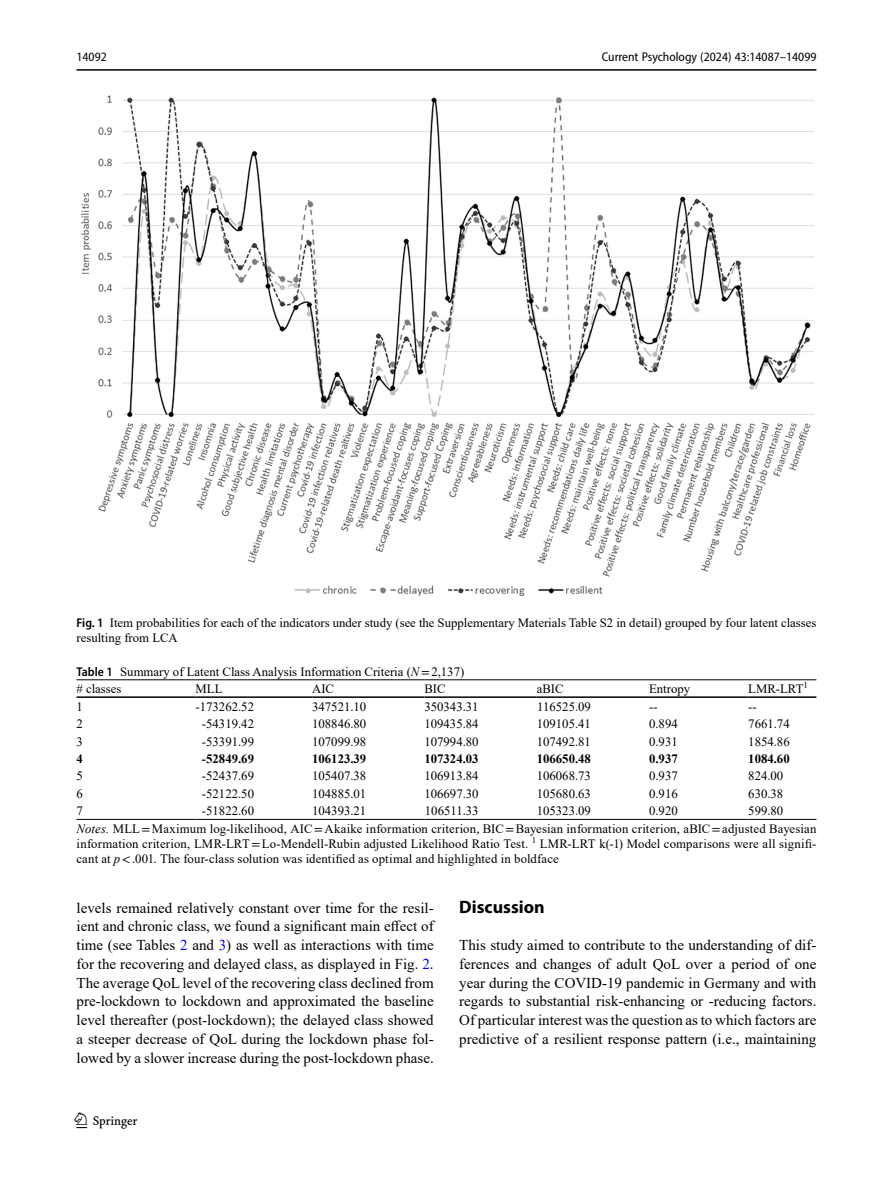
<style>
.page{position:relative;width:893px;height:1187px;background:#fff}
.page>*{position:absolute;margin:0;border:0;box-sizing:border-box;transform-origin:0 0}
.t1{font:22.5px "Springnew";color:#000}
.Head_1{font:700 18px "Myriad Pro";color:#000}
.Body_Text_Indent{font:15px/18.8px "Times New Roman";color:#000;text-align:justify}
.Body_Text{font:15px/18.8px "Times New Roman";color:#000;text-align:justify}
.Table_Footnote{font:12.75px/15px "Times New Roman";letter-spacing:.015em;color:#000;text-align:justify}
.Table_Body_Tab1_Deci{font:12.75px "Times New Roman";color:#000}
.Figure_Caption{font:12.75px/15px "Times New Roman";color:#000}
.Table_Body{font:12.75px "Times New Roman";color:#000}
.Table_Caption{font:12.75px "Times New Roman";color:#000}
.t2{font:semi-condensed 12.75px "Myriad Pro";color:#000}
.Table_Head{font:12.75px "Times New Roman";color:#000}
.Table_Body_Tab1_Deci-2{font:700 12.75px "Times New Roman";color:#000}
.Table_Body-2{font:700 12.75px "Times New Roman";color:#000}
.s1{font-family:"Myriad Pro";font-weight:600;font-stretch:semi-condensed}
.s2{font-style:italic}
.s3{font-family:"STIX"}
.s4{color:#00f}
</style>
<div class="page">
<hr style="left:77px;top:69px;width:739px;height:2px;background:#000">
<hr style="left:77px;top:696px;width:119px;height:1px;background:#000">
<hr style="left:196px;top:679px;width:116px;height:1px;background:#000">
<hr style="left:196px;top:696px;width:116px;height:1px;background:#000">
<hr style="left:312px;top:679px;width:112px;height:1px;background:#000">
<hr style="left:312px;top:696px;width:112px;height:1px;background:#000">
<hr style="left:424px;top:679px;width:113px;height:1px;background:#000">
<hr style="left:424px;top:696px;width:113px;height:1px;background:#000">
<hr style="left:537px;top:679px;width:112px;height:1px;background:#000">
<hr style="left:537px;top:696px;width:112px;height:1px;background:#000">
<hr style="left:649px;top:679px;width:99px;height:1px;background:#000">
<hr style="left:649px;top:696px;width:99px;height:1px;background:#000">
<hr style="left:748px;top:679px;width:68px;height:1px;background:#000">
<hr style="left:748px;top:696px;width:68px;height:1px;background:#000">
<hr style="left:196px;top:818px;width:116px;height:1px;background:#000">
<hr style="left:312px;top:818px;width:112px;height:1px;background:#000">
<hr style="left:424px;top:818px;width:113px;height:1px;background:#000">
<hr style="left:537px;top:818px;width:112px;height:1px;background:#000">
<hr style="left:649px;top:818px;width:99px;height:1px;background:#000">
<hr style="left:748px;top:818px;width:68px;height:1px;background:#000">
<hr style="left:77px;top:819px;width:119px;height:1px;background:#000">
<hr style="left:77px;top:679px;width:119px;height:1px;background:#000">
<img style="left:81px;top:95px;width:733px;height:501px">
<p class="t2" style="left:77px;top:49px;width:32px">14092</p>
<p class="t2" style="left:602px;top:49px;width:216px">Current Psychology (2024) 43:14087–14099</p>
<p class="Figure_Caption" style="left:77px;top:615px;width:741px"><span class="s1">Fig. 1</span> Item probabilities for each of the indicators under study (see the Supplementary Materials Table S2 in detail) grouped by four latent classes resulting from LCA</p>
<p class="Table_Caption" style="left:77px;top:662px;width:389px"><span class="s1">Table 1</span> Summary of Latent Class Analysis Information Criteria (<span class="s2">N</span><span class="s3">=</span>2,137)</p>
<p class="Table_Head" style="left:77px;top:679px;width:46px"># classes</p>
<p class="Table_Head" style="left:196px;top:679px;width:28px">MLL</p>
<p class="Table_Head" style="left:312px;top:679px;width:23px">AIC</p>
<p class="Table_Head" style="left:424px;top:679px;width:23px">BIC</p>
<p class="Table_Head" style="left:537px;top:679px;width:28px">aBIC</p>
<p class="Table_Head" style="left:649px;top:679px;width:43px">Entropy</p>
<p class="Table_Head" style="left:748px;top:679px;width:61px">LMR-LRT<sup>1</sup></p>
<p class="Table_Body" style="left:77px;top:697px;width:8px">1</p>
<p class="Table_Body_Tab1_Deci" style="left:196px;top:697px;width:60px">-173262.52</p>
<p class="Table_Body_Tab1_Deci" style="left:312px;top:697px;width:56px">347521.10</p>
<p class="Table_Body_Tab1_Deci" style="left:424px;top:697px;width:56px">350343.31</p>
<p class="Table_Body_Tab1_Deci" style="left:537px;top:697px;width:55px">116525.09</p>
<p class="Table_Body" style="left:649px;top:697px;width:10px">--</p>
<p class="Table_Body" style="left:748px;top:697px;width:10px">--</p>
<p class="Table_Body" style="left:77px;top:715px;width:8px">2</p>
<p class="Table_Body_Tab1_Deci" style="left:202px;top:715px;width:54px">-54319.42</p>
<p class="Table_Body_Tab1_Deci" style="left:312px;top:715px;width:56px">108846.80</p>
<p class="Table_Body_Tab1_Deci" style="left:424px;top:715px;width:56px">109435.84</p>
<p class="Table_Body_Tab1_Deci" style="left:537px;top:715px;width:56px">109105.41</p>
<p class="Table_Body" style="left:649px;top:715px;width:30px">0.894</p>
<p class="Table_Body" style="left:748px;top:715px;width:43px">7661.74</p>
<p class="Table_Body" style="left:77px;top:732px;width:8px">3</p>
<p class="Table_Body_Tab1_Deci" style="left:202px;top:732px;width:54px">-53391.99</p>
<p class="Table_Body_Tab1_Deci" style="left:312px;top:732px;width:56px">107099.98</p>
<p class="Table_Body_Tab1_Deci" style="left:424px;top:732px;width:56px">107994.80</p>
<p class="Table_Body_Tab1_Deci" style="left:537px;top:732px;width:56px">107492.81</p>
<p class="Table_Body" style="left:649px;top:732px;width:30px">0.931</p>
<p class="Table_Body" style="left:748px;top:732px;width:43px">1854.86</p>
<p class="Table_Body-2" style="left:77px;top:749px;width:8px">4</p>
<p class="Table_Body_Tab1_Deci-2" style="left:202px;top:749px;width:54px">-52849.69</p>
<p class="Table_Body_Tab1_Deci-2" style="left:312px;top:749px;width:56px">106123.39</p>
<p class="Table_Body_Tab1_Deci-2" style="left:424px;top:749px;width:56px">107324.03</p>
<p class="Table_Body_Tab1_Deci-2" style="left:537px;top:749px;width:56px">106650.48</p>
<p class="Table_Body-2" style="left:649px;top:749px;width:30px">0.937</p>
<p class="Table_Body-2" style="left:748px;top:749px;width:43px">1084.60</p>
<p class="Table_Body" style="left:77px;top:767px;width:8px">5</p>
<p class="Table_Body_Tab1_Deci" style="left:202px;top:767px;width:54px">-52437.69</p>
<p class="Table_Body_Tab1_Deci" style="left:312px;top:767px;width:56px">105407.38</p>
<p class="Table_Body_Tab1_Deci" style="left:424px;top:767px;width:56px">106913.84</p>
<p class="Table_Body_Tab1_Deci" style="left:537px;top:767px;width:56px">106068.73</p>
<p class="Table_Body" style="left:649px;top:767px;width:30px">0.937</p>
<p class="Table_Body" style="left:748px;top:767px;width:37px">824.00</p>
<p class="Table_Body" style="left:77px;top:784px;width:8px">6</p>
<p class="Table_Body_Tab1_Deci" style="left:202px;top:784px;width:54px">-52122.50</p>
<p class="Table_Body_Tab1_Deci" style="left:312px;top:784px;width:56px">104885.01</p>
<p class="Table_Body_Tab1_Deci" style="left:424px;top:784px;width:56px">106697.30</p>
<p class="Table_Body_Tab1_Deci" style="left:537px;top:784px;width:56px">105680.63</p>
<p class="Table_Body" style="left:649px;top:784px;width:30px">0.916</p>
<p class="Table_Body" style="left:748px;top:784px;width:37px">630.38</p>
<p class="Table_Body" style="left:77px;top:801px;width:8px">7</p>
<p class="Table_Body_Tab1_Deci" style="left:202px;top:801px;width:54px">-51822.60</p>
<p class="Table_Body_Tab1_Deci" style="left:312px;top:801px;width:56px">104393.21</p>
<p class="Table_Body_Tab1_Deci" style="left:425px;top:801px;width:55px">106511.33</p>
<p class="Table_Body_Tab1_Deci" style="left:537px;top:801px;width:56px">105323.09</p>
<p class="Table_Body" style="left:649px;top:801px;width:30px">0.920</p>
<p class="Table_Body" style="left:748px;top:801px;width:37px">599.80</p>
<p class="Table_Footnote" style="left:77px;top:820px;width:741px"><span class="s2">Notes.</span> MLL<span class="s3">=</span>Maximum log-likelihood, AIC<span class="s3">=</span>Akaike information criterion, BIC<span class="s3">=</span>Bayesian information criterion, aBIC<span class="s3">=</span>adjusted Bayesian information criterion, LMR-LRT<span class="s3">=</span>Lo-Mendell-Rubin adjusted Likelihood Ratio Test. <sup>1</sup> LMR-LRT k(-1) Model comparisons were all signifi&shy;cant at <span class="s2">p</span><span class="s3">&lt;</span>.001. The four-class solution was identified as optimal and highlighted in boldface</p>
<p class="Body_Text_Indent" style="left:77px;top:897px;width:359px">levels remained relatively constant over time for the resil&shy;ient and chronic class, we found a significant main effect of time (see Tables <span class="s4">2</span> and <span class="s4">3</span>) as well as interactions with time for the recovering and delayed class, as displayed in Fig. <span class="s4">2</span>.<br>The average QoL level of the recovering class declined from pre-lockdown to lockdown and approximated the baseline level thereafter (post-lockdown); the delayed class showed a steeper decrease of QoL during the lockdown phase fol&shy;lowed by a slower increase during the post-lockdown phase.</p>
<h1 class="t1" style="left:77px;top:1107px;width:63px">1 3</h1>
<p class="Head_1" style="left:459px;top:894px;width:87px">Discussion</p>
<p class="Body_Text" style="left:459px;top:935px;width:359px">This study aimed to contribute to the understanding of dif&shy;ferences and changes of adult QoL over a period of one year during the COVID-19 pandemic in Germany and with regards to substantial risk-enhancing or -reducing factors.<br>Of particular interest was the question as to which factors are predictive of a resilient response pattern (i.e., maintaining</p>
</div>
